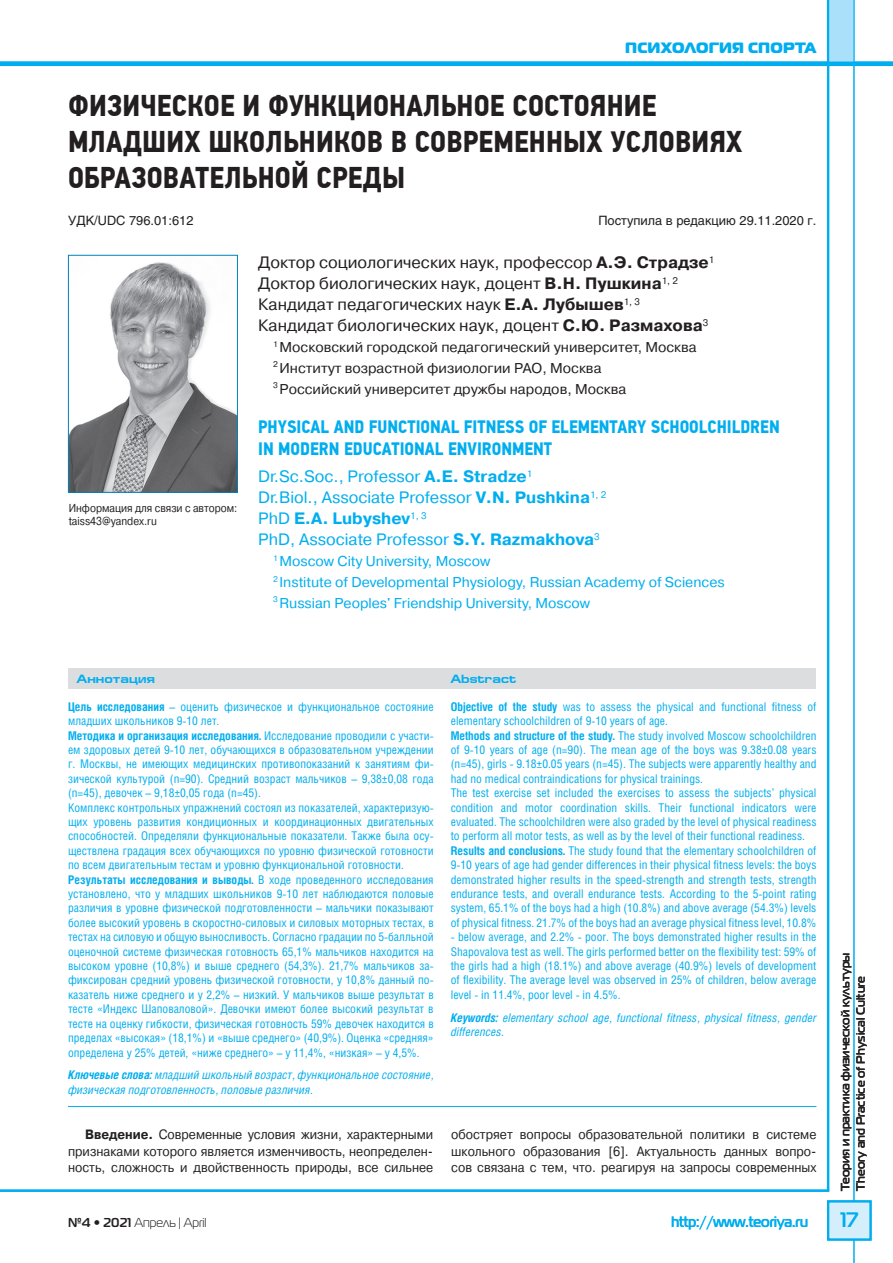
<style>
.page{position:relative;width:893px;height:1263px;background:#fff}
.page>*{position:absolute;margin:0;border:0;box-sizing:border-box;transform-origin:0 0}
.t1{font:700 30px/36px "PF Din Text Cond Pro";letter-spacing:.005em;color:#231f20}
.t2{font:700 21px "Magistral C";color:#00aeef}
.t3{font:700 18px/21.6px "PF Din Text Cond Pro";color:#00aeef}
.t4{font:16.5px/21px "Pragmatica C";color:#231f20}
.t5{font:16.5px/21px "Pragmatica C";color:#00aeef}
.t6{font:700 15px "Magistral C";color:#00aeef;scale:.92 1}
.t7{font:15px "Magistral Black C";letter-spacing:.015em;color:#00aeef}
.t8{font:14.25px "Pragmatica C";color:#231f20}
.t9{font:14.25px "Pragmatica C";color:#00aeef}
.t10{font:13.5px/16.5px "Pragmatica C";color:#231f20;text-align:justify;scale:.92 1}
.t11{font:12.9px "Magistral C";color:#231f20}
.t12{font:12.75px "Helios";color:#231f20}
.t13{font:12px/14.4px "Helios Cond";color:#00aeef}
.t14{font:italic 12px/14.4px "Helios Cond";color:#00aeef}
.t15{font:700 12px/15.5px "Magistral C";color:#231f20}
.t16{font:700 12px "Europe Ext";color:#00aeef;scale:.92 1}
.t17{font:11.55px/13.8px "Pragmatica C";color:#231f20;scale:.88 1}
.t18{font:8.25px "Pragmatica C";color:#231f20}
.t19{font:8.25px "Pragmatica C";color:#00aeef}
.s1{font-weight:700}
</style>
<div class="page">
<div style="left:828px;top:0;width:26px;height:64px;background:#aae0f9"></div>
<hr style="left:0;top:62px;width:893px;height:4px;background:#00aeef">
<hr style="left:827px;top:0;width:2px;height:1191px;background:#00aeef">
<hr style="left:0;top:1189px;width:829px;height:3px;background:#00aeef">
<hr style="left:854px;top:0;width:1px;height:1263px;background:#00aeef">
<div style="left:827px;top:1200px;width:45px;height:40px;background:#d4effb;border:2px solid #00aeef"></div>
<hr style="left:68px;top:1106px;width:748px;height:1px;background:#00aeef">
<div style="left:68px;top:668px;width:748px;height:20px;background:#dcdddf"></div>
<img style="left:70px;top:262px;width:166px;height:229px">
<div style="left:68px;top:255px;width:170px;height:238px;border:1px solid #0083b6"></div>
<p class="t7" style="left:625px;top:38px;width:136px">ПСИХОЛОГИЯ спорт</p>
<p class="t7" style="left:804px;top:38px;width:13px">а</p>
<h1 class="t1" style="left:68px;top:88px;width:676px">ФИЗИЧЕСКОЕ И ФУНКЦИОНАЛЬНОЕ СОСТОЯНИЕ<br>МЛАДШИХ ШКОЛЬНИКОВ В СОВРЕМЕННЫХ УСЛОВИЯХ<br>ОБРАЗОВАТЕЛЬНОЙ СРЕДЫ</h1>
<p class="t12" style="left:68px;top:213px;width:127px">УДК/UDC 796.01:612</p>
<p class="t12" style="left:598px;top:213px;width:220px">Поступила в редакцию 29.11.2020 г.</p>
<h3 class="t4" style="left:258px;top:252px;width:458px">Доктор социологических наук, профессор <span class="s1">А.Э. Страдзе</span><sup>1<br></sup>Доктор биологических наук, доцент <span class="s1">В.Н. Пушкина</span><sup>1,</sup> <sup>2<br></sup>Кандидат педагогических наук <span class="s1">Е.А. Лубышев</span><sup>1,</sup> <sup>3<br></sup>Кандидат биологических наук, доцент <span class="s1">С.Ю. Размахова</span><sup>3</sup></h3>
<p class="t8" style="left:280px;top:339px;width:419px">Московский городской педагогический университет, Москва</p>
<p class="t18" style="left:273px;top:339px;width:6px">1</p>
<p class="t18" style="left:273px;top:360px;width:6px">2</p>
<p class="t8" style="left:280px;top:360px;width:323px">Институт возрастной физиологии РАО, Москва</p>
<p class="t17" style="left:69px;top:501px;width:193px">Информация для связи с автором: taiss43@yandex.ru</p>
<p class="t18" style="left:273px;top:381px;width:6px">3</p>
<p class="t8" style="left:280px;top:381px;width:348px">Российский университет дружбы народов, Москва</p>
<h3 class="t3" style="left:258px;top:417px;width:523px">PHYSICAL AND FUNCTIONAL FITNESS OF ELEMENTARY SCHOOLCHILDREN<br>IN MODERN EDUCATIONAL ENVIRONMENT</h3>
<h3 class="t5" style="left:258px;top:466px;width:350px">Dr.Sc.Soc., Professor <span class="s1">A.E. Stradze</span><sup>1<br></sup>Dr.Biol., Associate Professor <span class="s1">V.N. Pushkina</span><sup>1,</sup> <sup>2<br></sup>PhD <span class="s1">E.A. Lubyshev</span><sup>1,</sup> <sup>3<br></sup>PhD, Associate Professor <span class="s1">S.Y. Razmakhova</span><sup>3</sup></h3>
<p class="t9" style="left:280px;top:553px;width:212px">Moscow City University, Moscow</p>
<p class="t19" style="left:273px;top:553px;width:6px">1</p>
<p class="t19" style="left:273px;top:574px;width:6px">2</p>
<p class="t9" style="left:280px;top:574px;width:447px">Institute of Developmental Physiology, Russian Academy of Sciences</p>
<p class="t19" style="left:273px;top:595px;width:6px">3</p>
<p class="t9" style="left:280px;top:595px;width:312px">Russian Peoples' Friendship University, Moscow</p>
<p class="t16" style="left:77px;top:672px;width:87px">Аннотация</p>
<p class="t16" style="left:450px;top:672px;width:73px">Abstract</p>
<p class="t13" style="left:451px;top:699px;width:367px"><span class="s1">Objective of the study</span> was to assess the physical and functional fitness of elementary schoolchildren of 9-10 years of age.<br><span class="s1">Methods and structure of the study.</span> The study involved Moscow schoolchildren of 9-10 years of age (n=90). The mean age of the boys was 9.38±0.08 years (n=45), girls - 9.18±0.05 years (n=45). The subjects were apparently healthy and had no medical contraindications for physical trainings.<br>The test exercise set included the exercises to assess the subjects’ physical condition and motor coordination skills. Their functional indicators were evaluated. The schoolchildren were also graded by the level of physical readiness to perform all motor tests, as well as by the level of their functional readiness.<br><span class="s1">Results and conclusions.</span> The study found that the elementary schoolchildren of 9-10 years of age had gender differences in their physical fitness levels: the boys demonstrated higher results in the speed-strength and strength tests, strength endurance tests, and overall endurance tests. According to the 5-point rating system, 65.1% of the boys had a high (10.8%) and above average (54.3%) levels of physical fitness. 21.7% of the boys had an average physical fitness level, 10.8%</p>
<p class="t13" style="left:451px;top:929px;width:367px;text-align:justify">- below average, and 2.2% - poor. The boys demonstrated higher results in the Shapovalova test as well. The girls performed better on the flexibility test: 59% of the girls had a high (18.1%) and above average (40.9%) levels of development of flexibility. The average level was observed in 25% of children, below average level - in 11.4%, poor level - in 4.5%.</p>
<p class="t14" style="left:451px;top:1010px;width:367px"><span class="s1">Keywords:</span> elementary school age, functional fitness, physical fitness, gender differences.</p>
<p class="t13" style="left:68px;top:699px;width:367px"><span class="s1">Цель исследования</span> – оценить физическое и функциональное состояние младших школьников 9-10 лет.<br><span class="s1">Методика и организация исследования.</span> Исследование проводили с участи&shy;ем здоровых детей 9-10 лет, обучающихся в образовательном учреждении г. Москвы, не имеющих медицинских противопоказаний к занятиям фи&shy;зической культурой (n=90). Средний возраст мальчиков – 9,38±0,08 года (n=45), девочек – 9,18±0,05 года (n=45).<br>Комплекс контрольных упражнений состоял из показателей, характеризую&shy;щих уровень развития кондиционных и координационных двигательных способностей. Определяли функциональные показатели. Также была осу&shy;ществлена градация всех обучающихся по уровню физической готовности по всем двигательным тестам и уровню функциональной готовности.<br><span class="s1">Результаты исследования и выводы.</span> В ходе проведенного исследования установлено, что у младших школьников 9-10 лет наблюдаются половые различия в уровне физической подготовленности – мальчики показывают более высокий уровень в скоростно-силовых и силовых моторных тестах, в тестах на силовую и общую выносливость. Согласно градации по 5-балльной оценочной системе физическая готовность 65,1% мальчиков находится на высоком уровне (10,8%) и выше среднего (54,3%). 21,7% мальчиков за&shy;фиксирован средний уровень физической готовности, у 10,8% данный по&shy;казатель ниже среднего и у 2,2% – низкий. У мальчиков выше результат в тесте «Индекс Шаповаловой». Девочки имеют более высокий результат в тесте на оценку гибкости, физическая готовность 59% девочек находится в пределах «высокая» (18,1%) и «выше среднего» (40,9%). Оценка «средняя» определена у 25% детей, «ниже среднего» – у 11,4%, «низкая» – у 4,5%.</p>
<p class="t14" style="left:68px;top:1068px;width:367px"><span class="s1">Ключевые слова:</span> младший школьный возраст, функциональное состояние, физическая подготовленность, половые различия.</p>
<p class="t10" style="left:68px;top:1126px;width:398px;text-indent:17px"><span class="s1">Введение.</span> Современные условия жизни, характерными признаками которого является изменчивость, неопределен&shy;ность, сложность и двойственность природы, все сильнее</p>
<p class="t10" style="left:451px;top:1126px;width:398px">обостряет вопросы образовательной политики в системе школьного образования [6]. Актуальность данных вопро&shy;сов связана с тем, что. реагируя на запросы современных</p>
<p class="t15" style="left:837px;top:1191px;width:239px;rotate:-90deg">Теория и практика физической культуры<br>Theory and Practice of Physical Culture</p>
<p class="t11" style="left:68px;top:1215px;width:140px"><span class="s1">№4 • 2021</span> Апрель | April</p>
<h2 class="t2" style="left:841px;top:1207px;width:19px">17</h2>
<p class="t6" style="left:671px;top:1212px;width:150px">http://www.teoriya.ru</p>
</div>
